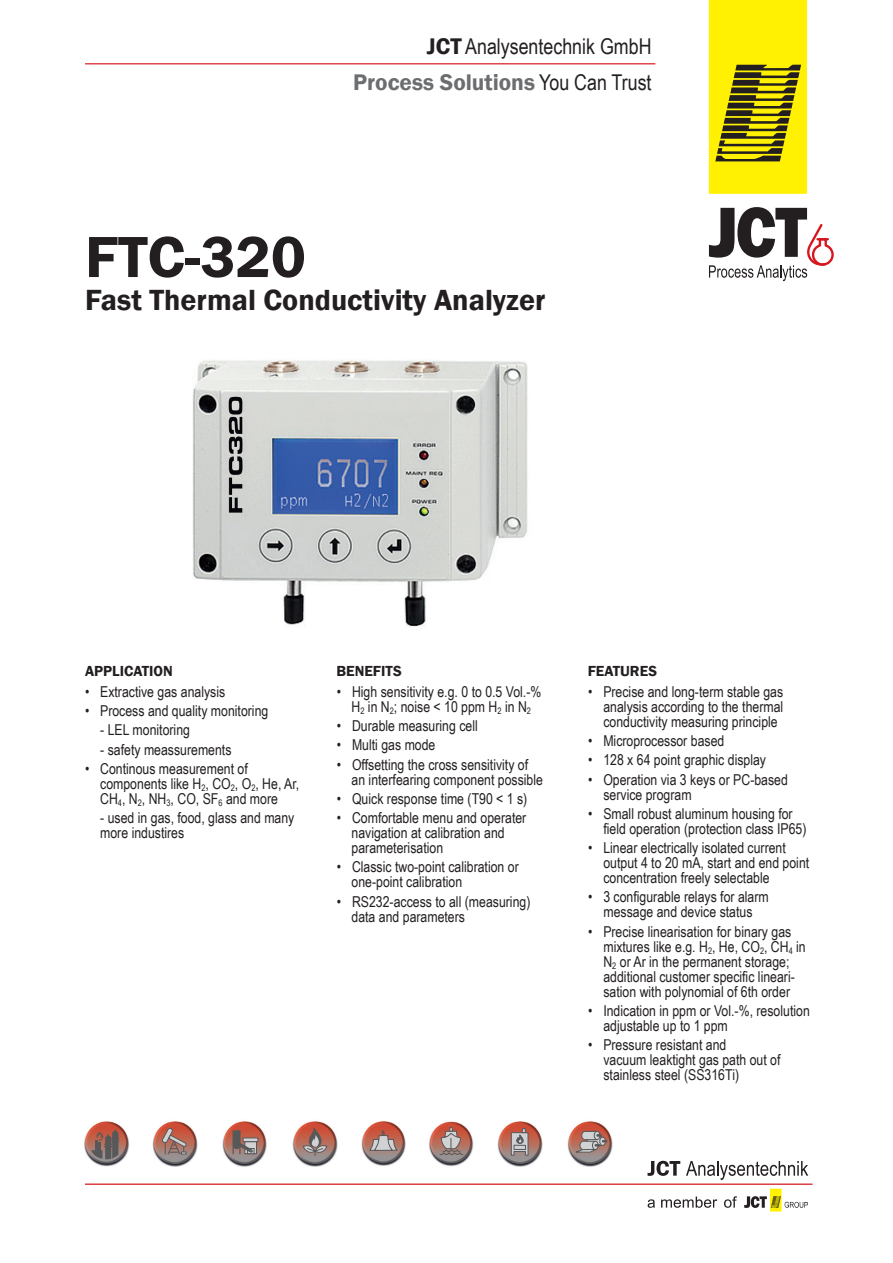
<style>
.page{position:relative;width:893px;height:1263px;background:#fff}
.page>*{position:absolute;margin:0;border:0;box-sizing:border-box;transform-origin:0 0}
.t1{font:600 60px "Franklin Gothic";color:#231f20}
.t2{font:600 30px "Franklin Gothic";color:#231f20}
.t3{font:600 23.25px "Franklin Gothic";color:#6c6d70}
.t4{font:21.75px "Arial Narrow";color:#231f20}
.t5{font:15px/15px "Arial Narrow";color:#231f20}
.t6{font:600 15px "Franklin Gothic";color:#231f20}
.s1{font-family:"Franklin Gothic";font-weight:600;font-size:23.25px}
.s2{font-family:"Arial Narrow";font-weight:400;font-size:21.75px;color:#231f20}
</style>
<div class="page">
<hr style="left:85px;top:63px;width:570px;height:1px;background:#d7171f">
<img style="left:84px;top:1121px;width:46px;height:46px">
<svg style="left:91px;top:1129px;width:28px;height:30px"></svg>
<img style="left:152px;top:1121px;width:46px;height:46px">
<svg style="left:160px;top:1128px;width:27px;height:27px"></svg>
<img style="left:222px;top:1121px;width:45px;height:46px">
<div style="left:244px;top:1141px;width:13px;height:13px;border:1px solid #57585a"></div>
<div style="left:233px;top:1130px;width:8px;height:24px;border:1px solid #57585a"></div>
<hr style="left:243px;top:1138px;width:15px;height:4px;background:#d1d2d4">
<div style="left:243px;top:1137px;width:15px;height:5px;border:1px solid #57585a"></div>
<svg style="left:233px;top:1131px;width:21px;height:23px"></svg>
<img style="left:292px;top:1121px;width:46px;height:46px">
<svg style="left:303px;top:1126px;width:25px;height:30px"></svg>
<img style="left:361px;top:1121px;width:45px;height:45px">
<svg style="left:369px;top:1125px;width:29px;height:26px"></svg>
<img style="left:429px;top:1121px;width:45px;height:46px">
<svg style="left:439px;top:1127px;width:25px;height:30px"></svg>
<img style="left:497px;top:1121px;width:46px;height:46px">
<svg style="left:510px;top:1127px;width:19px;height:29px"></svg>
<img style="left:567px;top:1121px;width:46px;height:46px">
<svg style="left:573px;top:1131px;width:34px;height:22px"></svg>
<div style="left:709px;top:0;width:98px;height:194px;background:#fff101"></div>
<svg style="left:715px;top:65px;width:86px;height:96px"></svg>
<svg style="left:709px;top:207px;width:125px;height:74px"></svg>
<svg style="left:648px;top:1199px;width:7px;height:9px"></svg>
<svg style="left:661px;top:1196px;width:56px;height:12px"></svg>
<svg style="left:724px;top:1196px;width:13px;height:12px"></svg>
<div style="left:770px;top:1189px;width:11px;height:22px;background:#fff101"></div>
<svg style="left:744px;top:1196px;width:64px;height:12px"></svg>
<hr style="left:85px;top:1183px;width:727px;height:2px;background:#d7171f">
<svg style="left:647px;top:1161px;width:33px;height:15px"></svg>
<svg style="left:686px;top:1161px;width:122px;height:19px"></svg>
<img style="left:192px;top:360px;width:336px;height:267px">
<h3 class="t4" style="left:427px;top:33px;width:226px"><span class="s1">JCT</span> Analysentechnik GmbH</h3>
<h3 class="t3" style="left:353px;top:68px;width:300px">Process Solutions <span class="s2">You Can Trust</span></h3>
<h1 class="t1" style="left:85px;top:222px;width:222px">FTC-320</h1>
<h2 class="t2" style="left:85px;top:283px;width:462px">Fast Thermal Conductivity Analyzer</h2>
<p class="t6" style="left:85px;top:662px;width:89px">APPLICATION</p>
<p class="t5" style="left:85px;top:684px;width:142px">• Extractive gas analysis</p>
<p class="t5" style="left:85px;top:703px;width:185px">• Process and quality monitoring</p>
<p class="t5" style="left:100px;top:722px;width:91px">- LEL monitoring</p>
<p class="t5" style="left:100px;top:742px;width:133px">- safety meassurements</p>
<p class="t5" style="left:100px;top:761px;width:200px;text-indent:-15px">• Continous measurement of components like H<sub>2</sub>, CO<sub>2</sub>, O<sub>2</sub>, He, Ar,<br>CH<sub>4</sub>, N<sub>2</sub>, NH<sub>3</sub>, CO, SF<sub>6</sub> and more</p>
<p class="t5" style="left:100px;top:810px;width:196px">- used in gas, food, glass and many more industires</p>
<p class="t6" style="left:336px;top:662px;width:67px">BENEFITS</p>
<p class="t5" style="left:337px;top:684px;width:206px;text-align:center">• High sensitivity e.g. 0 to 0.5 Vol.-%<br>H<sub>2</sub> in N<sub>2</sub>; noise &lt; 10 ppm H<sub>2</sub> in N<sub>2</sub></p>
<p class="t5" style="left:337px;top:718px;width:142px">• Durable measuring cell</p>
<p class="t5" style="left:337px;top:737px;width:100px">• Multi gas mode</p>
<p class="t5" style="left:352px;top:757px;width:193px;text-indent:-15px">• Offsetting the cross sensitivity of an interfearing component possible</p>
<p class="t5" style="left:337px;top:791px;width:192px">• Quick response time (T90 &lt; 1 s)</p>
<p class="t5" style="left:352px;top:810px;width:176px;text-indent:-15px">• Comfortable menu and operater navigation at calibration and parameterisation</p>
<p class="t5" style="left:352px;top:859px;width:169px;text-indent:-15px">• Classic two-point calibration or one-point calibration</p>
<p class="t5" style="left:352px;top:894px;width:180px;text-indent:-15px">• RS232-access to all (measuring) data and parameters</p>
<p class="t6" style="left:588px;top:662px;width:71px">FEATURES</p>
<p class="t5" style="left:603px;top:684px;width:181px;text-align:justify;text-indent:-15px">• Precise and long-term stable gas analysis according to the thermal conductivity measuring principle</p>
<p class="t5" style="left:588px;top:733px;width:138px">• Microprocessor based</p>
<p class="t5" style="left:588px;top:752px;width:179px">• 128 x 64 point graphic display</p>
<p class="t5" style="left:603px;top:772px;width:186px;text-indent:-15px">• Operation via 3 keys or PC-based service program</p>
<p class="t5" style="left:603px;top:806px;width:205px;text-indent:-15px">• Small robust aluminum housing for field operation (protection class IP65)</p>
<p class="t5" style="left:603px;top:840px;width:207px;text-indent:-15px">• Linear electrically isolated current output 4 to 20 mA, start and end point concentration freely selectable</p>
<p class="t5" style="left:588px;top:889px;width:182px;text-align:center">• 3 configurable relays for alarm message and device status</p>
<p class="t5" style="left:603px;top:924px;width:204px;text-indent:-15px">• Precise linearisation for binary gas mixtures like e.g. H<sub>2</sub>, He, CO<sub>2</sub>, CH<sub>4</sub> in N<sub>2</sub> or Ar in the permanent storage; additional customer specific lineari - sation with polynomial of 6th order</p>
<p class="t5" style="left:603px;top:1003px;width:208px;text-indent:-15px">• Indication in ppm or Vol.-%, resolution adjustable up to 1 ppm</p>
<p class="t5" style="left:603px;top:1037px;width:179px;text-indent:-15px">• Pressure resistant and<br>vacuum leaktight gas path out of stainless steel (SS316Ti)</p>
</div>
